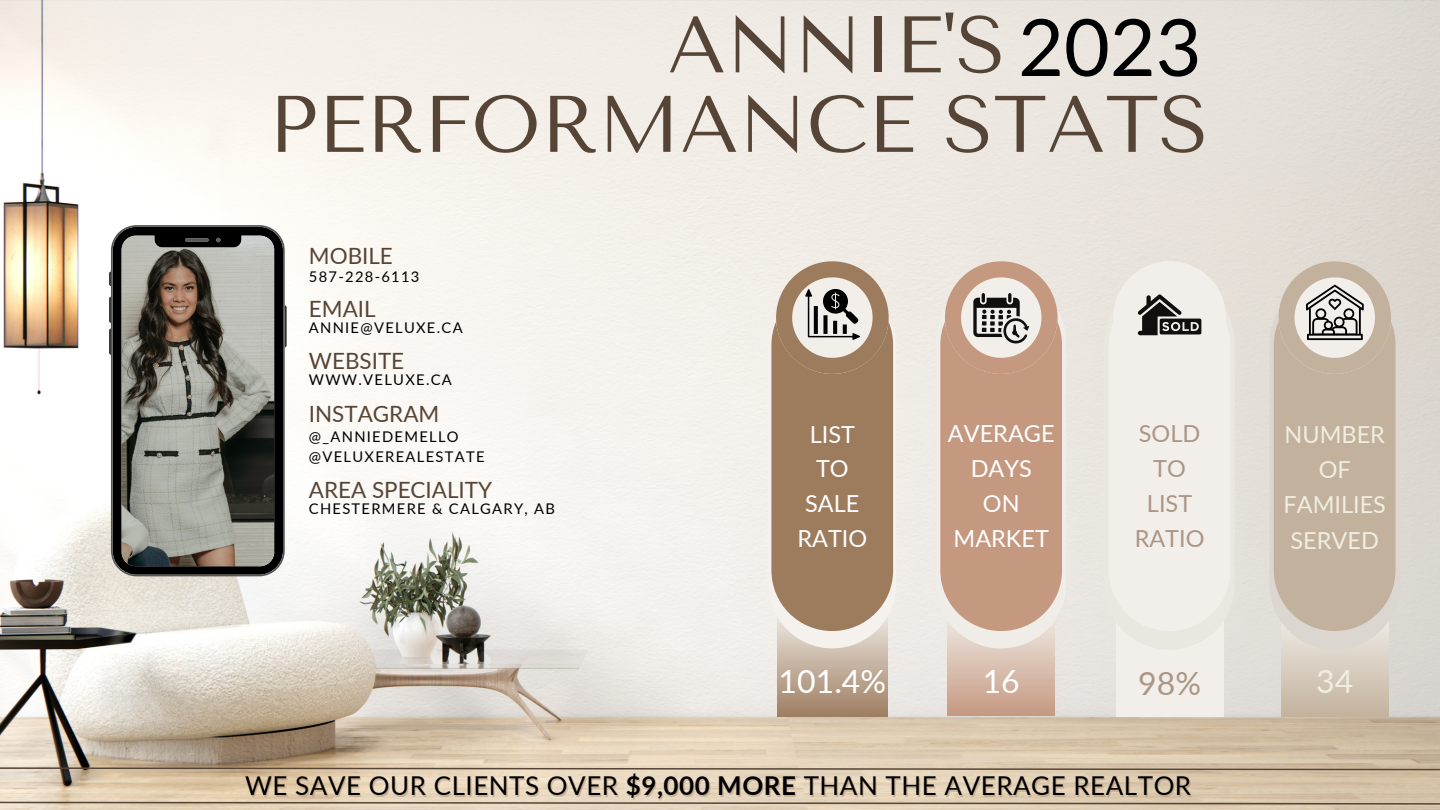
<style>
.page{position:relative;width:1440px;height:810px;background:#fff}
.page>*{position:absolute;margin:0;border:0;box-sizing:border-box;transform-origin:0 0}
.t1{font:80px/79.5px "Tenor Sans";color:#564536}
.t2{font:79.1px "Lato";color:#000}
.t3{font:32px "Lato";color:#fff}
.t4{font:32px "Lato";color:#ab9685}
.t5{font:32px "Lato";color:#f0eee2}
.t6{font:26px "Lato";letter-spacing:.02em;color:#000}
.t7{font:23.5px/35px "Lato";color:#fff;text-align:center}
.t8{font:23.5px/35.2px "Lato";color:#f0eee2;text-align:center}
.t9{font:23.5px/34.9px "Lato";color:#ab9685;text-align:center}
.t10{font:22.4px "Lato";color:#564536}
.t11{font:14.7px "Lato";letter-spacing:.09em;color:#000}
.s1{font-weight:700}
</style>
<div class="page">
<img style="left:0;top:0;width:1440px;height:810px">
<svg style="left:0;top:767px;width:1440px;height:4px;background:#a99680"></svg>
<svg style="left:777px;top:618px;width:110px;height:99px;background:#bca691"></svg>
<div style="left:768px;top:284px;width:128px;height:364px;background:#f5f1ed;border-radius:64px"></div>
<div style="left:771px;top:284px;width:122px;height:347px;background:#9d7c5e;border-radius:61px"></div>
<svg style="left:948px;top:621px;width:107px;height:95px;background:#d5b7a6"></svg>
<div style="left:936px;top:277px;width:131px;height:371px;background:#f0ede8;border-radius:65px"></div>
<div style="left:940px;top:284px;width:122px;height:347px;background:#c59880;border-radius:61px"></div>
<div style="left:1116px;top:610px;width:107px;height:107px;background:#f2efea"></div>
<div style="left:1104px;top:278px;width:131px;height:372px;background:#eae7e0;border-radius:65px"></div>
<div style="left:1109px;top:284px;width:122px;height:347px;background:#f2efea;border-radius:61px"></div>
<svg style="left:1281px;top:623px;width:107px;height:94px;background:#d3c7b8"></svg>
<div style="left:1269px;top:278px;width:131px;height:372px;background:#dbd7d0;border-radius:65px"></div>
<div style="left:1274px;top:284px;width:122px;height:347px;background:#c2b19c;border-radius:61px"></div>
<svg style="left:109px;top:272px;width:2px;height:14px"></svg>
<svg style="left:109px;top:297px;width:2px;height:26px"></svg>
<svg style="left:109px;top:329px;width:2px;height:26px"></svg>
<svg style="left:285px;top:305px;width:2px;height:42px"></svg>
<svg style="left:111px;top:225px;width:174px;height:351px;background:#706f68"></svg>
<svg style="left:0;top:801px;width:1440px;height:4px;background:#ad9c86"></svg>
<svg style="left:776px;top:261px;width:113px;height:113px"></svg>
<svg style="left:1113px;top:261px;width:113px;height:75px"></svg>
<svg style="left:945px;top:261px;width:112px;height:113px"></svg>
<svg style="left:1278px;top:261px;width:113px;height:113px"></svg>
<p class="t1" style="left:269px;top:6px;width:942px;text-indent:399px">ANNIE'S<br>PERFORMANCE STATS</p>
<p class="t2" style="left:1018px;top:-2px;width:185px">2023</p>
<p class="t10" style="left:309px;top:242px;width:86px">MOBILE</p>
<h4 class="t10" style="left:309px;top:295px;width:68px">EMAIL</h4>
<p class="t10" style="left:309px;top:347px;width:97px">WEBSITE</p>
<h3 class="t10" style="left:309px;top:400px;width:132px">INSTAGRAM</h3>
<p class="t11" style="left:309px;top:267px;width:112px">587-228-6113</p>
<p class="t11" style="left:309px;top:318px;width:155px">ANNIE@VELUXE.CA</p>
<p class="t11" style="left:309px;top:370px;width:145px">WWW.VELUXE.CA</p>
<h2 class="t11" style="left:309px;top:427px;width:151px">@_ANNIEDEMELLO</h2>
<p class="t11" style="left:309px;top:448px;width:177px">@VELUXEREALESTATE</p>
<p class="t10" style="left:309px;top:476px;width:185px">AREA SPECIALITY</p>
<p class="t11" style="left:309px;top:500px;width:248px">CHESTERMERE &amp; CALGARY, AB</p>
<p class="t7" style="left:797px;top:416px;width:71px">LIST<br>TO<br>SALE<br>RATIO</p>
<h5 class="t7" style="left:948px;top:415px;width:108px">AVERAGE<br>DAYS<br>ON<br>MARKET</h5>
<p class="t9" style="left:1135px;top:415px;width:71px">SOLD<br>TO<br>LIST<br>RATIO</p>
<h5 class="t8" style="left:1284px;top:416px;width:104px">NUMBER<br>OF<br>FAMILIES<br>SERVED</h5>
<p class="t3" style="left:779px;top:662px;width:109px">101.4%</p>
<p class="t3" style="left:983px;top:662px;width:39px">16</p>
<h5 class="t4" style="left:1138px;top:663px;width:64px">98%</h5>
<p class="t5" style="left:1316px;top:662px;width:39px">34</p>
<h5 class="t6" style="left:245px;top:770px;width:948px">WE SAVE OUR CLIENTS OVER <span class="s1">$9,000 MORE</span> THAN THE AVERAGE REALTOR</h5>
</div>
